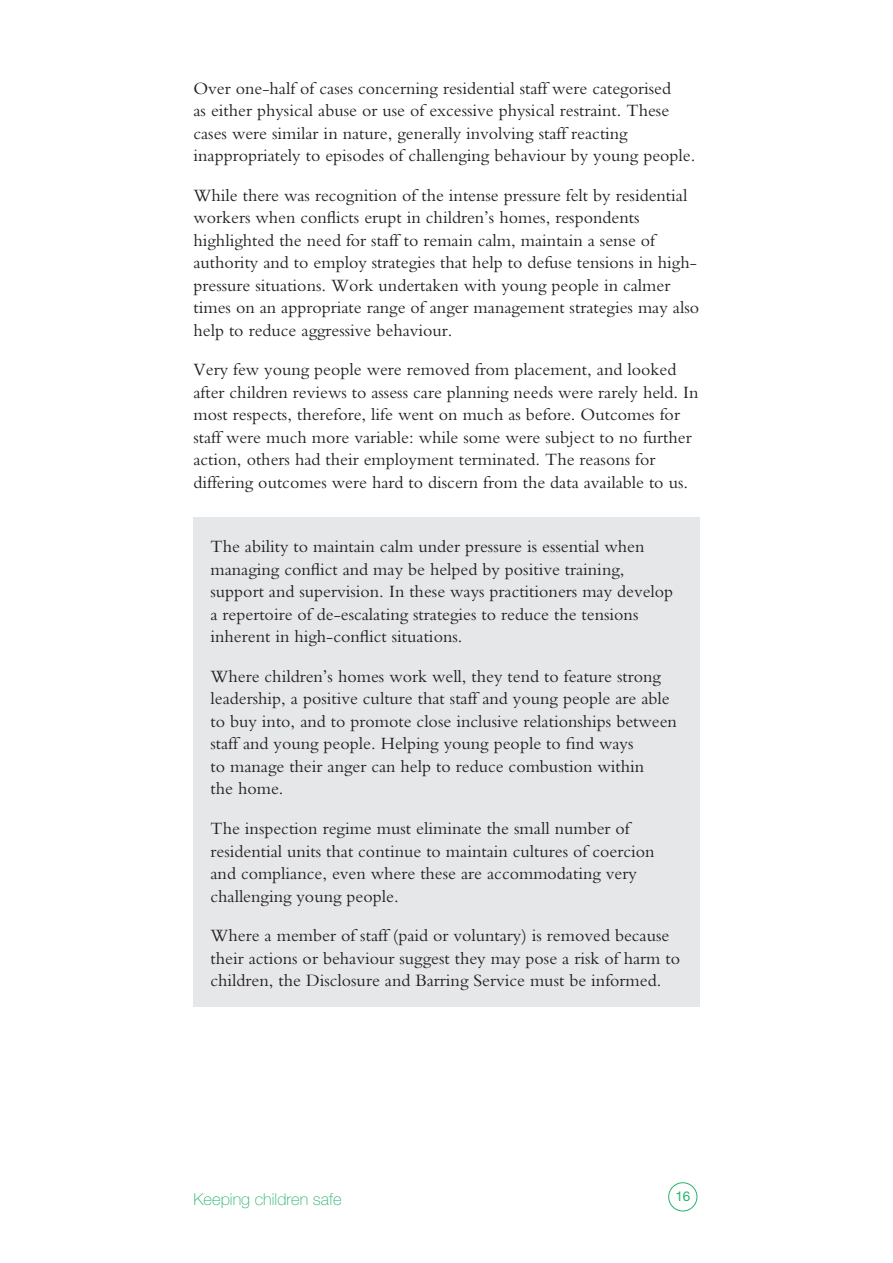
<style>
.page{position:relative;width:893px;height:1263px;background:#fff}
.page>*{position:absolute;margin:0;border:0;box-sizing:border-box;transform-origin:0 0}
.t1{font:18px/22.5px "Bembo";color:#231f20}
.t2{font:100 16.5px "Helvetica Neue";color:#26b36b}
.t3{font:13.5px "Helvetica Neue";color:#26b36b}
</style>
<div class="page">
<div style="left:668px;top:1182px;width:29px;height:29px;border:1px solid #26b36b;border-radius:50%"></div>
<div style="left:193px;top:517px;width:506px;height:490px;background:#e6e7e9"></div>
<p class="t1" style="left:193px;top:76px;width:503px">Over one-half of cases concerning residential staff were categorised<br>as either physical abuse or use of excessive physical restraint. These cases were similar in nature, generally involving staff reacting inappropriately to episodes of challenging behaviour by young people.</p>
<p class="t1" style="left:193px;top:183px;width:507px">While there was recognition of the intense pressure felt by residential workers when conflicts erupt in children’s homes, respondents highlighted the need for staff to remain calm, maintain a sense of authority and to employ strategies that help to defuse tensions in high&shy;pressure situations. Work undertaken with young people in calmer times on an appropriate range of anger management strategies may also help to reduce aggressive behaviour.</p>
<p class="t1" style="left:193px;top:358px;width:507px">Very few young people were removed from placement, and looked after children reviews to assess care planning needs were rarely held. In most respects, therefore, life went on much as before. Outcomes for staff were much more variable: while some were subject to no further action, others had their employment terminated. The reasons for differing outcomes were hard to discern from the data available to us.</p>
<p class="t1" style="left:210px;top:535px;width:464px">The ability to maintain calm under pressure is essential when managing conflict and may be helped by positive training, support and supervision. In these ways practitioners may develop a repertoire of de-escalating strategies to reduce the tensions inherent in high-conflict situations.</p>
<p class="t1" style="left:210px;top:665px;width:468px">Where children’s homes work well, they tend to feature strong leadership, a positive culture that staff and young people are able to buy into, and to promote close inclusive relationships between staff and young people. Helping young people to find ways<br>to manage their anger can help to reduce combustion within<br>the home.</p>
<p class="t1" style="left:210px;top:817px;width:446px">The inspection regime must eliminate the small number of residential units that continue to maintain cultures of coercion and compliance, even where these are accommodating very challenging young people.</p>
<p class="t1" style="left:210px;top:924px;width:471px">Where a member of staff (paid or voluntary) is removed because their actions or behaviour suggest they may pose a risk of harm to children, the Disclosure and Barring Service must be informed.</p>
<p class="t2" style="left:193px;top:1190px;width:150px">Keeping children safe</p>
<p class="t3" style="left:675px;top:1188px;width:17px">16</p>
</div>
